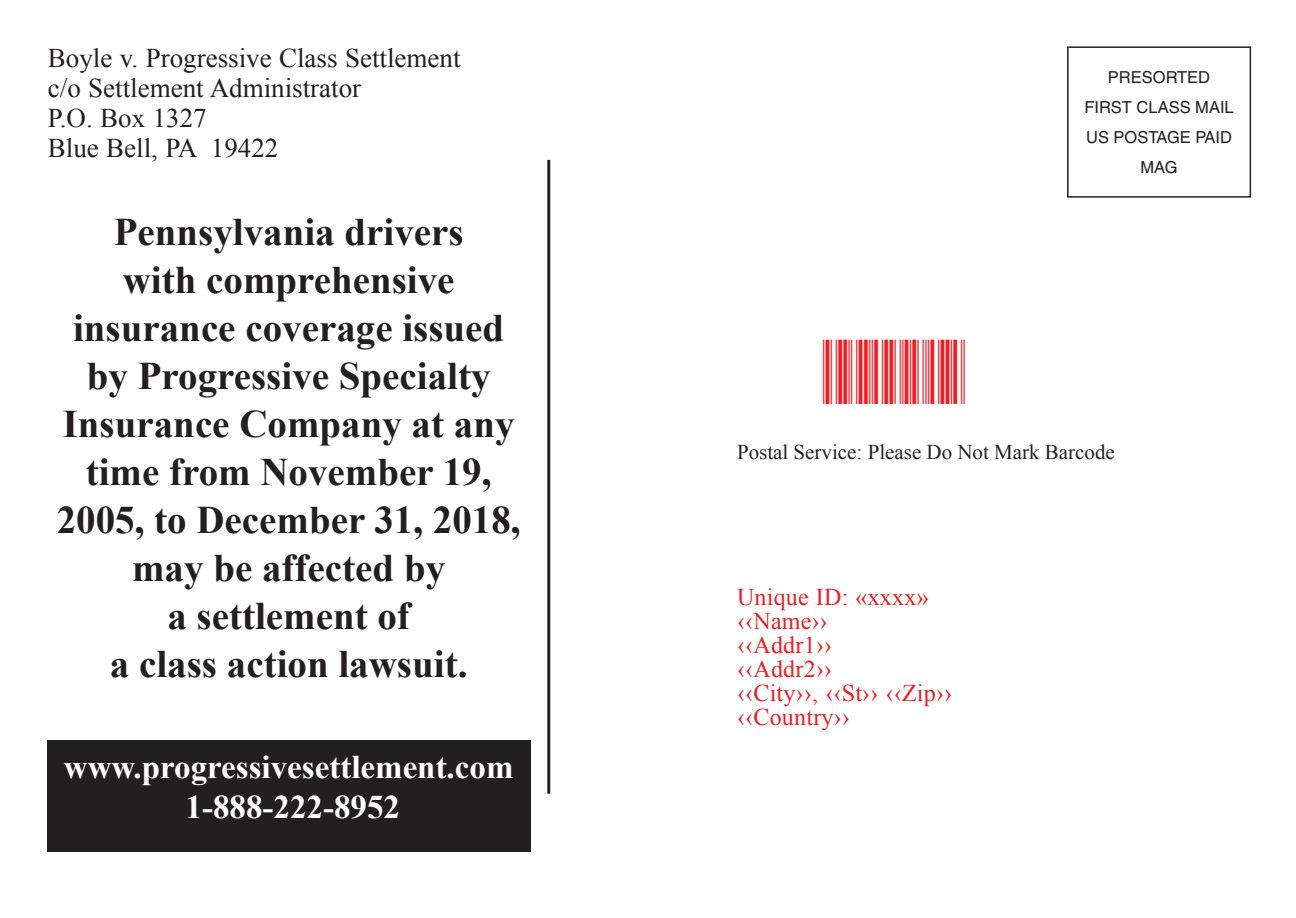
<style>
.page{position:relative;width:1296px;height:918px;background:#fff}
.page>*{position:absolute;margin:0;border:0;box-sizing:border-box;transform-origin:0 0}
.t1{font:700 39px/48px "Times New Roman";color:#231f20;text-align:center}
.t2{font:700 33px/39.6px "Times New Roman";color:#fff;text-align:center}
.t3{font:27px/30px "Times New Roman";color:#231f20}
.t4{font:24px/24px "Times New Roman";letter-spacing:.01em;color:#ee1d23}
.t5{font:21px "Times New Roman";color:#231f20}
.t6{font:21px "ID Automation HC39 M";letter-spacing:.005em;color:#ee1d23}
.t7{font:16.5px/30px "Helvetica";color:#231f20;text-align:center}
</style>
<div class="page">
<div style="left:47px;top:740px;width:484px;height:112px;background:#231f20"></div>
<hr style="left:547px;top:160px;width:3px;height:634px;background:#231f20">
<div style="left:1067px;top:46px;width:184px;height:152px;border:2px solid #231f20"></div>
<p class="t3" style="left:48px;top:42px;width:414px">Boyle v. Progressive Class Settlement c/o Settlement Administrator<br>P.O. Box 1327<br>Blue Bell, PA 19422</p>
<p class="t1" style="left:57px;top:207px;width:465px">Pennsylvania drivers<br>with comprehensive insurance coverage issued by Progressive Specialty<br>Insurance Company at any time from November 19,<br>2005, to December 31, 2018, may be affected by<br>a settlement of<br>a class action lawsuit.</p>
<p class="t2" style="left:64px;top:747px;width:451px">www.progressivesettlement.com<br>1-888-222-8952</p>
<p class="t6" style="left:782px;top:384px;width:227px">&lt;&lt;BARCODE&gt;&gt;</p>
<p class="t7" style="left:1084px;top:63px;width:151px">PRESORTED<br>FIRST CLASS MAIL<br>US POSTAGE PAID<br>MAG</p>
<p class="t5" style="left:737px;top:438px;width:379px">Postal Service: Please Do Not Mark Barcode</p>
<p class="t4" style="left:737px;top:584px;width:217px">Unique ID: «xxxx» ‹‹Name››<br>‹‹Addr1››<br>‹‹Addr2››<br>‹‹City››, ‹‹St›› ‹‹Zip›› ‹‹Country››</p>
</div>
